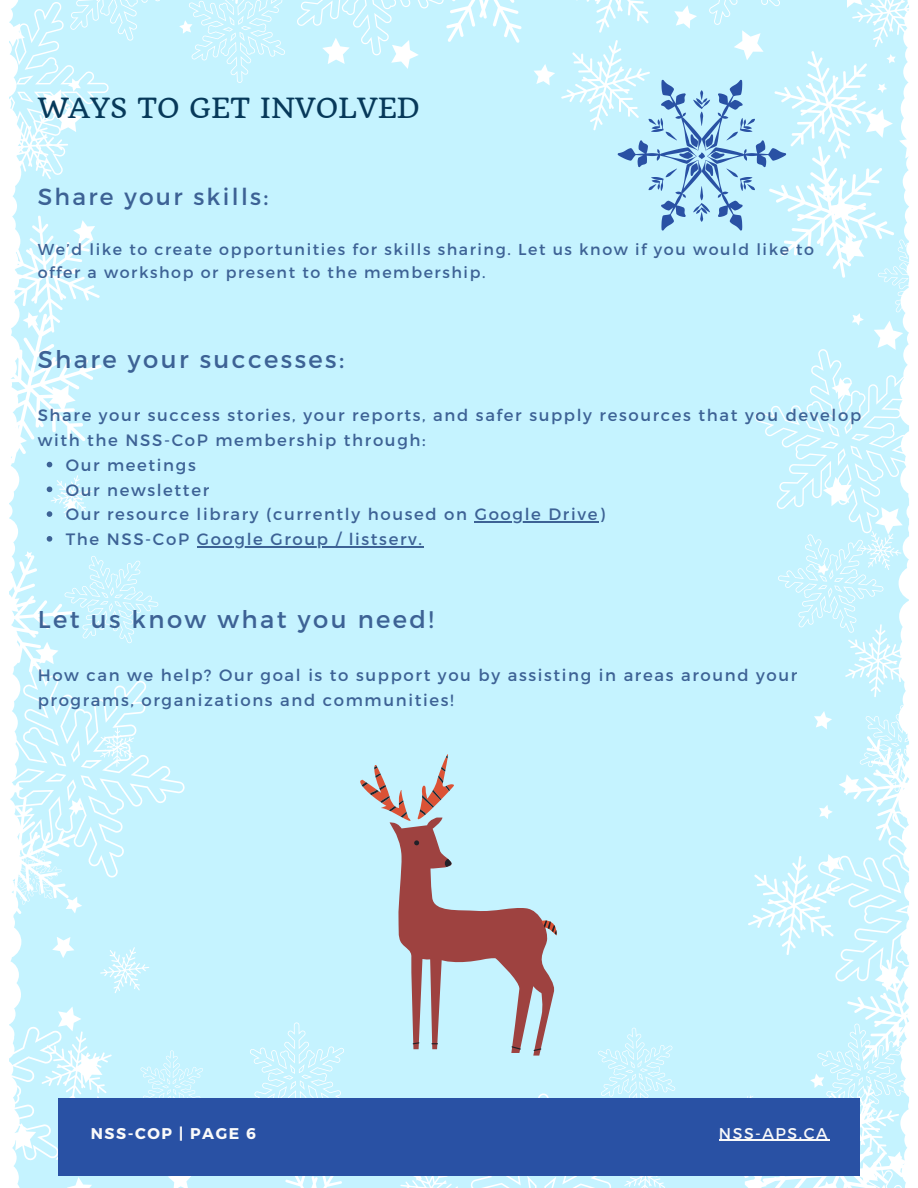
<style>
.page{position:relative;width:918px;height:1188px;background:#fff}
.page>*{position:absolute;margin:0;border:0;box-sizing:border-box;transform-origin:0 0}
.t1{font:27.15px "Quando";color:#07395a}
.t2{font:24.3px "Montserrat";letter-spacing:.1em;color:#3d6295}
.t3{font:23.25px "Montserrat";letter-spacing:.1em;color:#3d6295}
.t4{font:16.5px/24.8px "Montserrat";letter-spacing:.1em;color:#3d6295}
.t5{font:15.9px/23.7px "Montserrat";letter-spacing:.1em;color:#3d6295}
.t6{font:700 15.6px "Montserrat";letter-spacing:.1em;color:#fafafa}
.t7{font:15.6px "Montserrat";letter-spacing:.1em;color:#fafafa}
</style>
<div class="page">
<div style="left:9px;top:0;width:736px;height:1188px;background:#c5f3ff"></div>
<svg style="left:32px;top:872px;width:8px;height:12px"></svg>
<svg style="left:729px;top:1175px;width:16px;height:3px"></svg>
<svg style="left:745px;top:0;width:164px;height:1188px;background:#cdf4fe"></svg>
<svg style="left:890px;top:733px;width:18px;height:14px"></svg>
<svg style="left:900px;top:783px;width:7px;height:4px"></svg>
<div style="left:58px;top:1099px;width:801px;height:76px;background:#2951a4"></div>
<svg style="left:47px;top:462px;width:5px;height:5px"></svg>
<svg style="left:47px;top:475px;width:46px;height:42px;background:#cbf1fc"></svg>
<hr style="left:475px;top:521px;width:124px;height:2px;background:#3d6295">
<svg style="left:47px;top:536px;width:5px;height:6px"></svg>
<hr style="left:197px;top:546px;width:227px;height:1px;background:#3d6295">
<div style="left:360px;top:754px;width:197px;height:302px;background:#c5f3ff"></div>
<svg style="left:362px;top:756px;width:195px;height:295px;background:#bbc3cb"></svg>
<hr style="left:719px;top:1140px;width:110px;height:1px;background:#fafafa">
<svg style="left:561px;top:0;width:335px;height:278px;background:#c3ecfa"></svg>
<p class="t1" style="left:38px;top:91px;width:384px">WAYS TO GET INVOLVED</p>
<p class="t3" style="left:38px;top:182px;width:232px">Share your skills:</p>
<p class="t5" style="left:38px;top:236px;width:778px">We’d like to create opportunities for skills sharing. Let us know if you would like to offer a workshop or present to the membership.</p>
<p class="t2" style="left:38px;top:344px;width:308px">Share your successes:</p>
<p class="t4" style="left:38px;top:402px;width:825px">Share your success stories, your reports, and safer supply resources that you develop with the NSS-CoP membership through:</p>
<p class="t4" style="left:66px;top:452px;width:132px">Our meetings</p>
<p class="t4" style="left:66px;top:476px;width:145px">Our newsletter</p>
<p class="t4" style="left:66px;top:501px;width:540px">Our resource library (currently housed on Google Drive)</p>
<p class="t4" style="left:66px;top:526px;width:358px">The NSS-CoP Google Group / listserv.</p>
<p class="t2" style="left:38px;top:604px;width:398px">Let us know what you need!</p>
<p class="t4" style="left:38px;top:662px;width:761px">How can we help? Our goal is to support you by assisting in areas around your programs, organizations and communities!</p>
<p class="t6" style="left:91px;top:1124px;width:167px">NSS-COP | PAGE 6</p>
<p class="t7" style="left:719px;top:1123px;width:110px">NSS-APS.CA</p>
</div>
